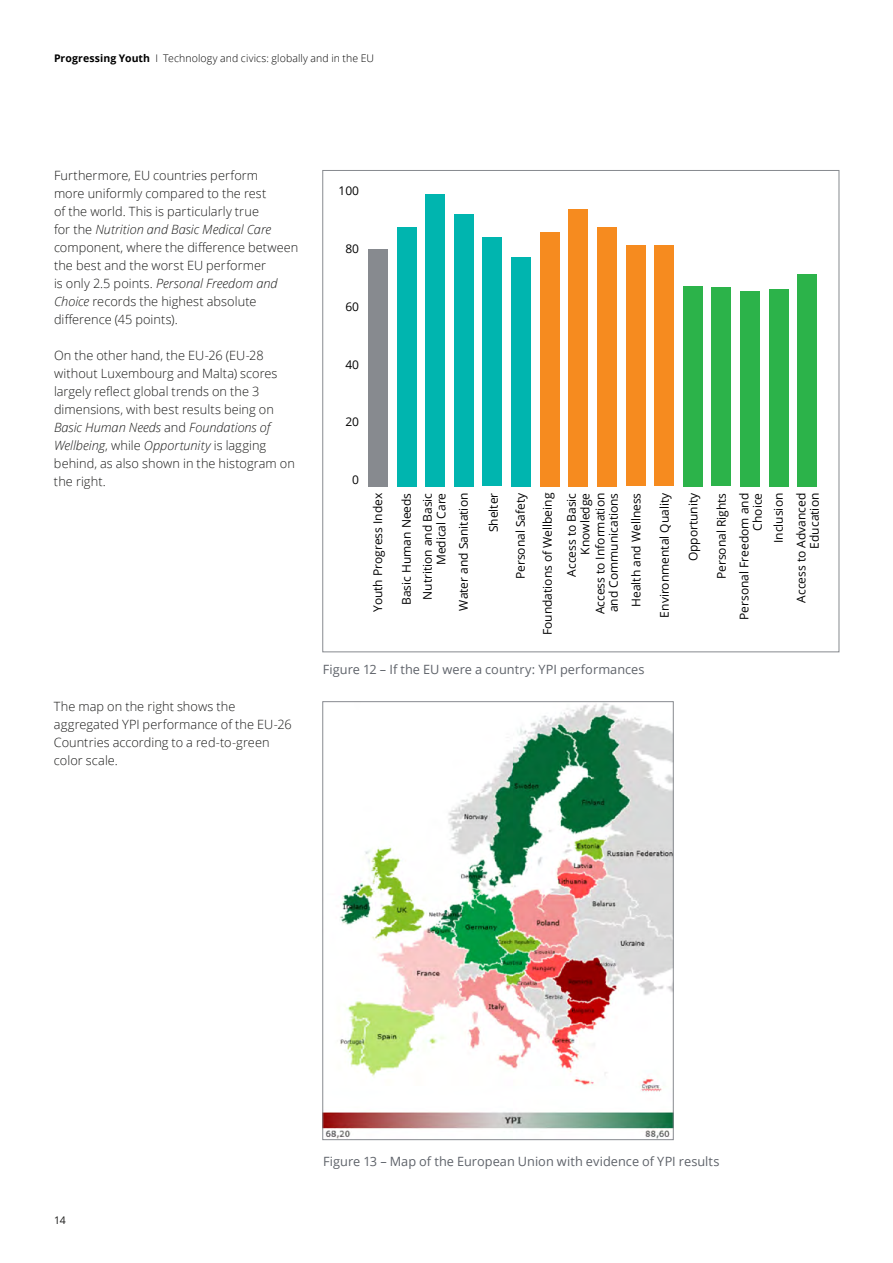
<style>
.page{position:relative;width:893px;height:1263px;background:#fff}
.page>*{position:absolute;margin:0;border:0;box-sizing:border-box;transform-origin:0 0}
.t1{font:300 12.75px/18px "Open Sans";letter-spacing:.005em;color:#191918}
.t2{font:12.75px "Open Sans";letter-spacing:.005em;color:#5f636a}
.t3{font:12px/22.5px "Open Sans";color:#000;text-align:right}
.t4{font:300 10.5px "Open Sans";letter-spacing:.01em;color:#000}
.t5{font:10.5px "Open Sans";color:#191918}
.s1{font-weight:700}
.s2{font-style:italic}
</style>
<div class="page">
<div style="left:368px;top:249px;width:20px;height:237px;background:#878a8f"></div>
<div style="left:397px;top:227px;width:19px;height:259px;background:#00b5af"></div>
<div style="left:425px;top:194px;width:20px;height:292px;background:#00b5af"></div>
<div style="left:454px;top:214px;width:20px;height:272px;background:#00b5af"></div>
<div style="left:483px;top:238px;width:19px;height:248px;background:#00b5af"></div>
<div style="left:511px;top:257px;width:20px;height:229px;background:#00b5af"></div>
<div style="left:540px;top:232px;width:19px;height:254px;background:#f68b1f"></div>
<div style="left:569px;top:209px;width:19px;height:277px;background:#f68b1f"></div>
<div style="left:597px;top:227px;width:20px;height:259px;background:#f68b1f"></div>
<div style="left:626px;top:245px;width:19px;height:241px;background:#f68b1f"></div>
<div style="left:654px;top:245px;width:20px;height:241px;background:#f68b1f"></div>
<div style="left:683px;top:286px;width:20px;height:200px;background:#2cb34a"></div>
<div style="left:712px;top:287px;width:19px;height:199px;background:#2cb34a"></div>
<div style="left:740px;top:291px;width:20px;height:195px;background:#2cb34a"></div>
<div style="left:769px;top:289px;width:19px;height:197px;background:#2cb34a"></div>
<div style="left:798px;top:274px;width:19px;height:212px;background:#2cb34a"></div>
<img style="left:324px;top:703px;width:348px;height:435px">
<div style="left:322px;top:701px;width:352px;height:439px;border:1px solid #878a8f"></div>
<p class="t4" style="left:54px;top:51px;width:322px"><span class="s1">Progressing Youth</span> I Technology and civics: globally and in the EU</p>
<p class="t1" style="left:54px;top:166px;width:246px">Furthermore, EU countries perform<br>more uniformly compared to the rest<br>of the world. This is particularly true<br>for the <span class="s2">Nutrition and Basic Medical Care </span>component, where the difference between the best and the worst EU performer<br>is only 2.5 points. <span class="s2">Personal Freedom and Choice</span> records the highest absolute difference (45 points).</p>
<p class="t1" style="left:54px;top:346px;width:242px">On the other hand, the EU-26 (EU-28 without Luxembourg and Malta) scores largely reflect global trends on the 3 dimensions, with best results being on <span class="s2">Basic Human Needs</span> and <span class="s2">Foundations of Wellbeing</span>, while <span class="s2">Opportunity</span> is lagging behind, as also shown in the histogram on the right.</p>
<p class="t1" style="left:54px;top:697px;width:239px">The map on the right shows the aggregated YPI performance of the EU-26<br>Countries according to a red-to-green color scale.</p>
<p class="t3" style="left:338px;top:180px;width:22px">100</p>
<p class="t3" style="left:345px;top:237px;width:15px">80</p>
<p class="t3" style="left:345px;top:295px;width:15px">60</p>
<p class="t3" style="left:345px;top:353px;width:15px">40</p>
<p class="t3" style="left:345px;top:411px;width:15px">20</p>
<p class="t3" style="left:352px;top:468px;width:8px">0</p>
<p class="t3" style="left:366px;top:612px;width:121px;rotate:-90deg">Youth Progress Index</p>
<p class="t3" style="left:396px;top:605px;width:114px;line-height:21px;text-align:center;rotate:-90deg">Basic Human Needs<br>Nutrition and Basic</p>
<p class="t3" style="left:429px;top:611px;width:119px;rotate:-90deg">Medical Care<br>Water and Sanitation</p>
<p class="t3" style="left:482px;top:532px;width:41px;rotate:-90deg">Shelter</p>
<p class="t3" style="left:509px;top:579px;width:88px;rotate:-90deg">Personal Safety</p>
<p class="t3" style="left:535px;top:635px;width:144px;line-height:24px;rotate:-90deg">Foundations of Wellbeing<br>Access to Basic</p>
<p class="t3" style="left:577px;top:614px;width:123px;line-height:15px;rotate:-90deg">Knowledge<br>Access to Information</p>
<p class="t3" style="left:602px;top:612px;width:121px;text-align:center;rotate:-90deg">and Communications<br>Health and Wellness</p>
<p class="t3" style="left:653px;top:617px;width:126px;rotate:-90deg">Environmental Quality</p>
<p class="t3" style="left:681px;top:561px;width:70px;rotate:-90deg">Opportunity</p>
<p class="t3" style="left:710px;top:620px;width:128px;rotate:-90deg">Personal Rights<br>Personal Freedom and</p>
<p class="t3" style="left:747px;top:543px;width:52px;line-height:21px;rotate:-90deg">Choice<br>Inclusion</p>
<p class="t3" style="left:794px;top:603px;width:111px;line-height:13.5px;rotate:-90deg">Access to Advanced<br>Education</p>
<p class="t2" style="left:323px;top:660px;width:323px">Figure 12 – If the EU were a country: YPI performances</p>
<p class="t5" style="left:54px;top:1213px;width:13px">14</p>
<p class="t2" style="left:323px;top:1153px;width:398px">Figure 13 – Map of the European Union with evidence of YPI results</p>
</div>
